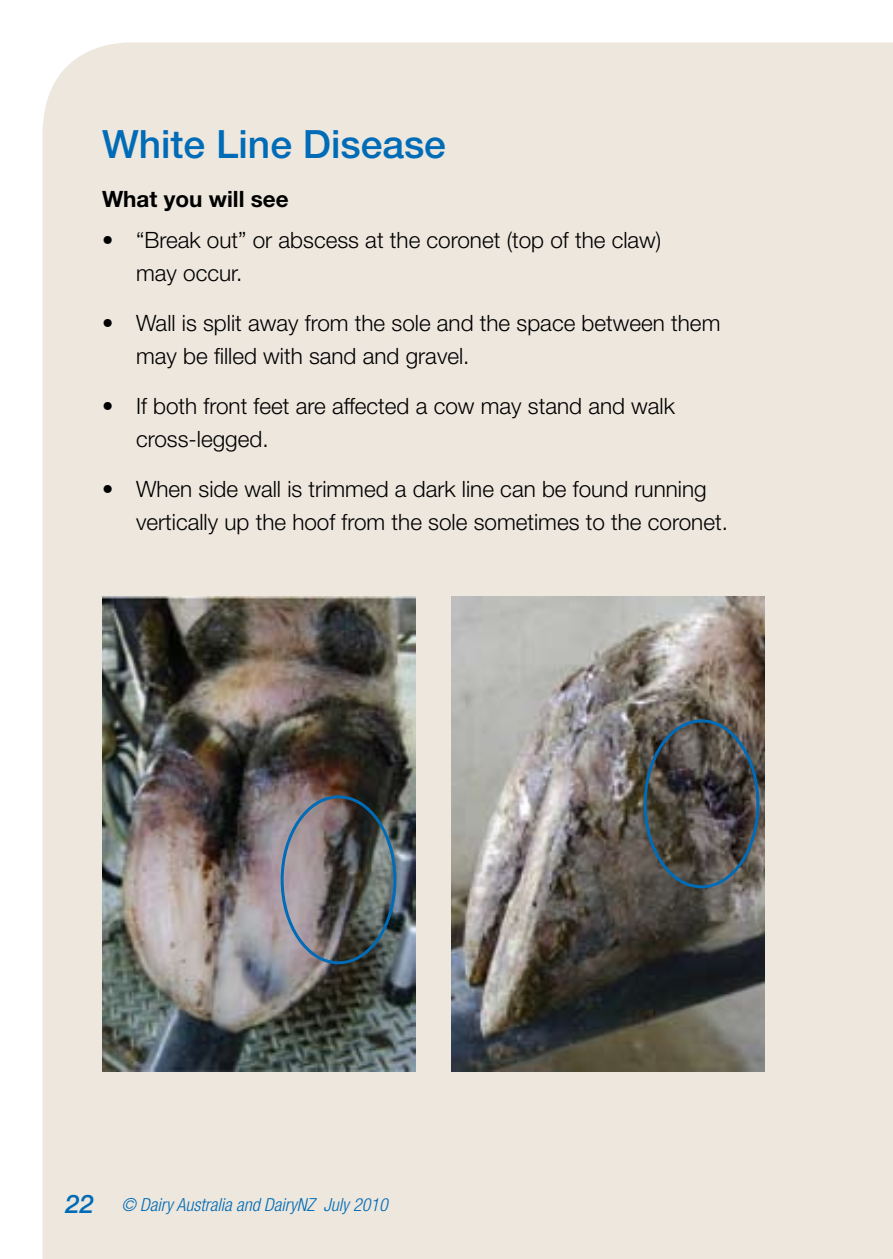
<style>
.page{position:relative;width:893px;height:1259px;background:#fff}
.page>*{position:absolute;margin:0;border:0;box-sizing:border-box;transform-origin:0 0}
.t1{font:500 39px "Helvetica Neue";color:#006bb6}
.t2{font:300 22.5px/33px "Helvetica Neue";color:#000}
.t3{font:700 22.5px "Helvetica Neue";color:#000}
.t4{font:italic 300 condensed 18px "Helvetica Neue";color:#006bb6}
.s1{font-weight:500;font-stretch:normal;font-size:25.5px}
</style>
<div class="page">
<div style="left:43px;top:43px;width:850px;height:1216px;background:#ede7de"></div>
<img style="left:103px;top:596px;width:313px;height:475px">
<img style="left:451px;top:596px;width:314px;height:475px">
<svg style="left:281px;top:795px;width:115px;height:169px;background:#65686c"></svg>
<svg style="left:644px;top:719px;width:115px;height:169px;background:#4c4c4c"></svg>
<h1 class="t1" style="left:102px;top:121px;width:345px">White Line Disease</h1>
<p class="t3" style="left:102px;top:185px;width:188px">What you will see</p>
<p class="t2" style="left:136px;top:223px;width:527px;text-indent:-34px">• “Break out” or abscess at the coronet (top of the claw) may occur.</p>
<p class="t2" style="left:136px;top:306px;width:586px;text-indent:-34px">• Wall is split away from the sole and the space between them may be filled with sand and gravel.</p>
<p class="t2" style="left:136px;top:389px;width:540px;text-indent:-34px">• If both front feet are affected a cow may stand and walk cross-legged.</p>
<p class="t2" style="left:136px;top:472px;width:593px;text-indent:-34px">• When side wall is trimmed a dark line can be found running vertically up the hoof from the sole sometimes to the coronet.</p>
<p class="t4" style="left:66px;top:1194px;width:324px"><span class="s1">22</span> © Dairy Australia and DairyNZ July 2010</p>
</div>
